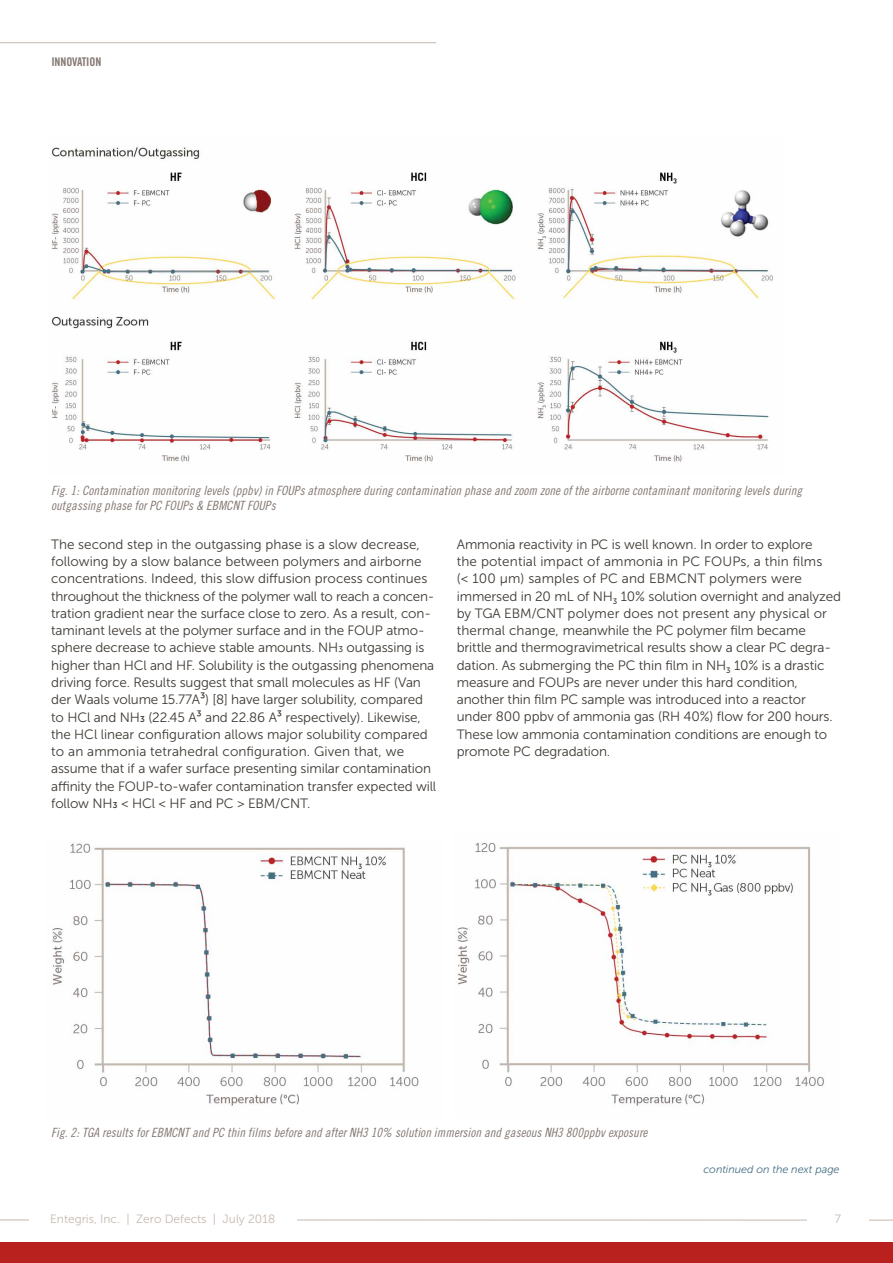
<style>
.page{position:relative;width:893px;height:1263px;background:#fff}
.page>*{position:absolute;margin:0;border:0;box-sizing:border-box;transform-origin:0 0}
.t1{font:13.5px/17.2px "Museo Sans 300";letter-spacing:-.01em;color:#3e3933}
.t2{font:12.75px/14.5px "Trade Gothic LT Std Cn 18 Obl";letter-spacing:.005em;color:#847872}
.t3{font:12px "Museo Sans 300";color:#c6b9af}
.t4{font:12px "Trade Gothic LT Std Bd Cn 20";letter-spacing:-.01em;color:#847872}
.t5{font:italic 10.8px "Museo Sans 300";letter-spacing:-.005em;color:#456d81}
.s1{font-family:"Museo Sans 500"}
</style>
<div class="page">
<img style="left:51px;top:147px;width:722px;height:315px">
<img style="left:52px;top:843px;width:367px;height:263px">
<hr style="left:0;top:42px;width:436px;height:1px;background:#c6b9af">
<div style="left:0;top:1243px;width:893px;height:20px;background:#b8211d"></div>
<hr style="left:0;top:1220px;width:893px;height:1px;background:#c6b9af">
<div style="left:807px;top:1209px;width:62px;height:19px;background:#fff"></div>
<div style="left:29px;top:1209px;width:268px;height:19px;background:#fff"></div>
<img style="left:457px;top:842px;width:367px;height:264px">
<p class="t4" style="left:51px;top:55px;width:52px">INNOVATION</p>
<p class="t2" style="left:51px;top:484px;width:752px">Fig. 1: Contamination monitoring levels (ppbv) in FOUPs atmosphere during contamination phase and zoom zone of the airborne contaminant monitoring levels during outgassing phase for PC FOUPs &amp; EBMCNT FOUPs</p>
<p class="t1" style="left:457px;top:536px;width:386px">Ammonia reactivity in PC is well known. In order to explore<br>the potential impact of ammonia in PC FOUPs, a thin films<br>(&lt; 100 µm) samples of PC and EBMCNT polymers were immersed in 20 mL of NH<sub>3</sub> 10% solution overnight and analyzed by TGA EBM/CNT polymer does not present any physical or thermal change, meanwhile the PC polymer film became brittle and thermogravimetrical results show a clear PC degra&shy;dation. As submerging the PC thin film in NH<sub>3</sub> 10% is a drastic measure and FOUPs are never under this hard condition, another thin film PC sample was introduced into a reactor under 800 ppbv of ammonia gas (RH 40%) flow for 200 hours.<br>These low ammonia contamination conditions are enough to promote PC degradation.</p>
<p class="t1" style="left:51px;top:536px;width:386px">The second step in the outgassing phase is a slow decrease, following by a slow balance between polymers and airborne concentrations. Indeed, this slow diffusion process continues throughout the thickness of the polymer wall to reach a concen&shy;tration gradient near the surface close to zero. As a result, con&shy;taminant levels at the polymer surface and in the FOUP atmo&shy;sphere decrease to achieve stable amounts. NH3 outgassing is higher than HCl and HF. Solubility is the outgassing phenomena driving force. Results suggest that small molecules as HF (Van der Waals volume 15.77A<span class="s1">³</span>) [8] have larger solubility, compared to HCl and NH<span class="s1">3</span> (22.45 A<span class="s1">³</span> and 22.86 A<span class="s1">³</span> respectively). Likewise, the HCl linear configuration allows major solubility compared to an ammonia tetrahedral configuration. Given that, we assume that if a wafer surface presenting similar contamination affinity the FOUP-to-wafer contamination transfer expected will follow NH<span class="s1">3</span> &lt; HCl &lt; HF and PC &gt; EBM/CNT.</p>
<p class="t2" style="left:51px;top:1125px;width:598px">Fig. 2: TGA results for EBMCNT and PC thin films before and after NH3 10% solution immersion and gaseous NH3 800ppbv exposure</p>
<p class="t5" style="left:703px;top:1163px;width:138px">continued on the next page</p>
<p class="t3" style="left:50px;top:1212px;width:227px">Entegris, Inc. | Zero Defects | July 2018</p>
<p class="t3" style="left:835px;top:1212px;width:8px">7</p>
</div>
